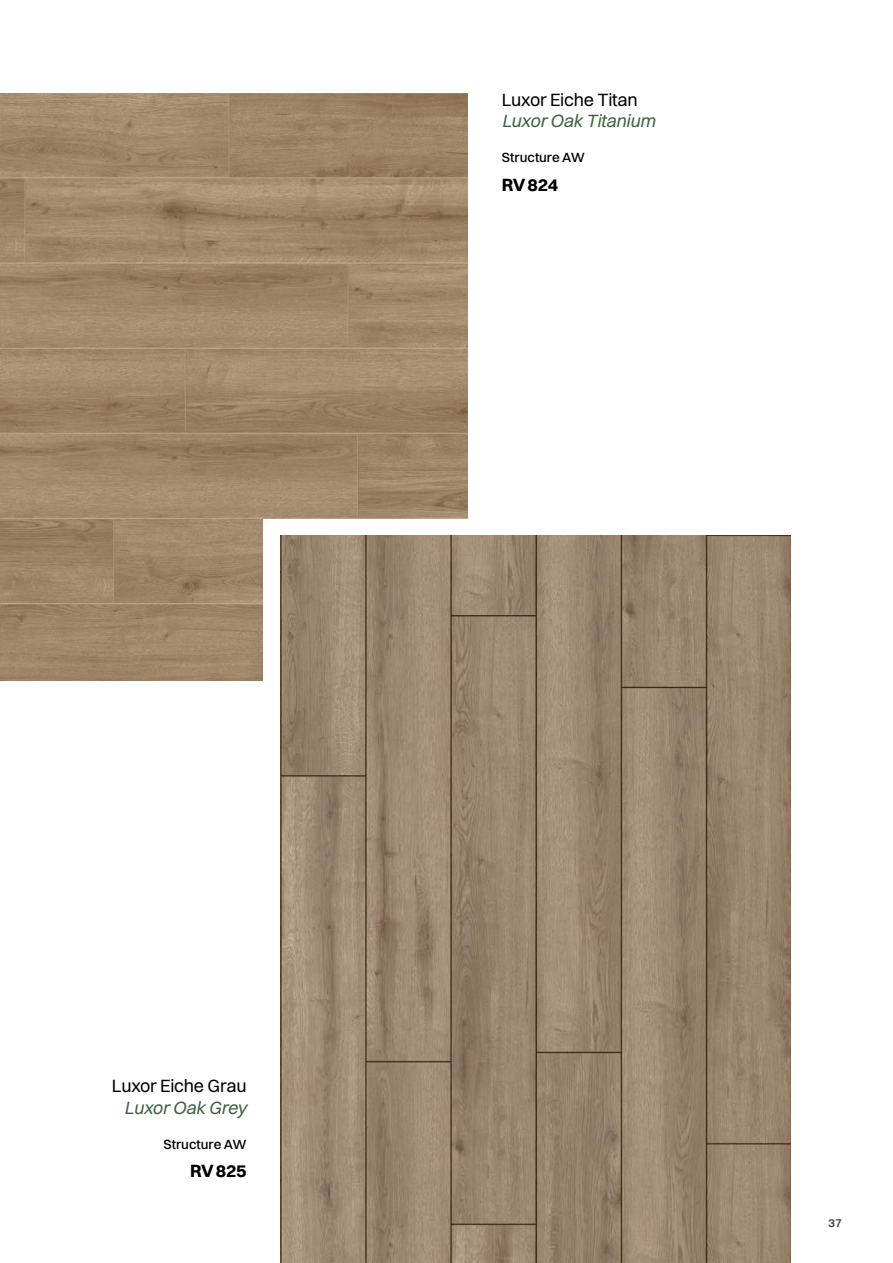
<style>
.page{position:relative;width:893px;height:1263px;background:#fff}
.page>*{position:absolute;margin:0;border:0;box-sizing:border-box;transform-origin:0 0}
.t1{font:18px "Switzer";letter-spacing:-.015em;color:#000}
.t2{font:italic 18px "Switzer";letter-spacing:-.015em;color:#3c633f}
.t3{font:700 18px "Switzer";letter-spacing:-.01em;color:#000}
.t4{font:500 13.5px "Switzer";color:#000}
.t5{font:600 12px "Switzer";color:#484842}
</style>
<div class="page">
<img style="left:0;top:94px;width:468px;height:586px">
<div style="left:264px;top:519px;width:306px;height:382px;background:#fff"></div>
<img style="left:281px;top:536px;width:510px;height:727px">
<p class="t1" style="left:502px;top:89px;width:138px">Luxor Eiche Titan</p>
<p class="t2" style="left:502px;top:110px;width:155px">Luxor Oak Titanium</p>
<p class="t4" style="left:502px;top:149px;width:85px">Structure AW</p>
<p class="t3" style="left:502px;top:173px;width:58px">RV824</p>
<p class="t1" style="left:112px;top:1075px;width:136px">Luxor Eiche Grau</p>
<p class="t2" style="left:124px;top:1097px;width:124px">Luxor Oak Grey</p>
<p class="t4" style="left:163px;top:1136px;width:85px">Structure AW</p>
<p class="t3" style="left:190px;top:1160px;width:58px">RV825</p>
<p class="t5" style="left:828px;top:1215px;width:15px">37</p>
</div>
